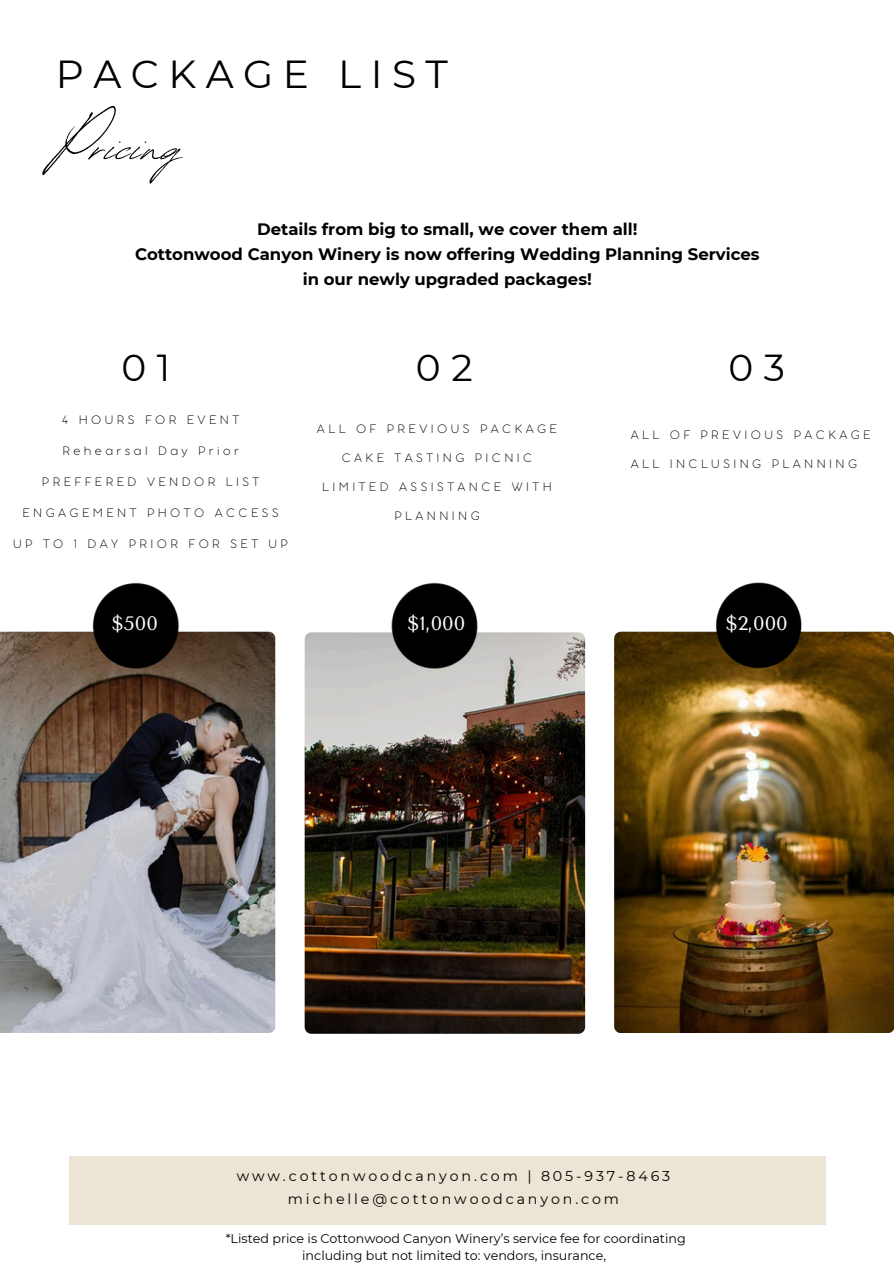
<style>
.page{position:relative;width:894px;height:1264px;background:#fff}
.page>*{position:absolute;margin:0;border:0;box-sizing:border-box;transform-origin:0 0}
.t1{font:69.45px "Revive 80 Signature";color:#000}
.t2{font:39px "Montserrat";letter-spacing:.245em;color:#000}
.t3{font:37.5px "Montserrat";color:#000}
.t4{font:19.35px "Tenor Sans";color:#fff}
.t5{font:700 16.5px/24.8px "Montserrat";color:#000;text-align:center}
.t6{font:14.25px/22.5px "Montserrat";letter-spacing:.2em;color:#000;text-align:center}
.t7{font:300 expanded 13.35px/28.8px "Aristotelica Pro Tx";letter-spacing:.255em;color:#000;text-align:center}
.t8{font:12.6px/16.8px "Montserrat";color:#000;text-align:center}
</style>
<div class="page">
<div style="left:70px;top:1156px;width:755px;height:69px;background:#ece4d5"></div>
<img style="left:614px;top:582px;width:279px;height:451px">
<img style="left:0;top:582px;width:586px;height:452px">
<h2 class="t2" style="left:56px;top:50px;width:393px">PACKAGE LIST</h2>
<h2 class="t1" style="left:56px;top:94px;width:126px">Pricing</h2>
<p class="t5" style="left:135px;top:217px;width:626px">Details from big to small, we cover them all!<br>Cottonwood Canyon Winery is now offering Wedding Planning Services in our newly upgraded packages!</p>
<p class="t3" style="left:121px;top:344px;width:50px">0 1</p>
<h2 class="t3" style="left:416px;top:344px;width:58px">0 2</h2>
<p class="t3" style="left:728px;top:344px;width:58px">0 3</p>
<p class="t7" style="left:62px;top:406px;width:178px">4 HOURS FOR EVENT</p>
<p class="t7" style="left:62px;top:437px;width:178px">Rehearsal Day Prior</p>
<p class="t7" style="left:42px;top:468px;width:219px">PREFFERED VENDOR LIST</p>
<p class="t7" style="left:22px;top:499px;width:258px">ENGAGEMENT PHOTO ACCESS</p>
<p class="t7" style="left:13px;top:530px;width:276px">UP TO 1 DAY PRIOR FOR SET UP</p>
<h5 class="t7" style="left:317px;top:415px;width:241px">ALL OF PREVIOUS PACKAGE<br>CAKE TASTING PICNIC<br>LIMITED ASSISTANCE WITH<br>PLANNING</h5>
<h4 class="t7" style="left:630px;top:421px;width:241px;line-height:29.2px;text-align:left">ALL OF PREVIOUS PACKAGE<br>ALL INCLUSING PLANNING</h4>
<h2 class="t4" style="left:112px;top:612px;width:47px">$500</h2>
<p class="t4" style="left:407px;top:612px;width:59px">$1,000</p>
<p class="t4" style="left:725px;top:612px;width:63px">$2,000</p>
<h4 class="t6" style="left:237px;top:1165px;width:435px">www.cottonwoodcanyon.com | 805-937-8463 michelle@cottonwoodcanyon.com</h4>
<p class="t8" style="left:226px;top:1229px;width:461px">*Listed price is Cottonwood Canyon Winery’s service fee for coordinating including but not limited to: vendors, insurance,</p>
</div>
